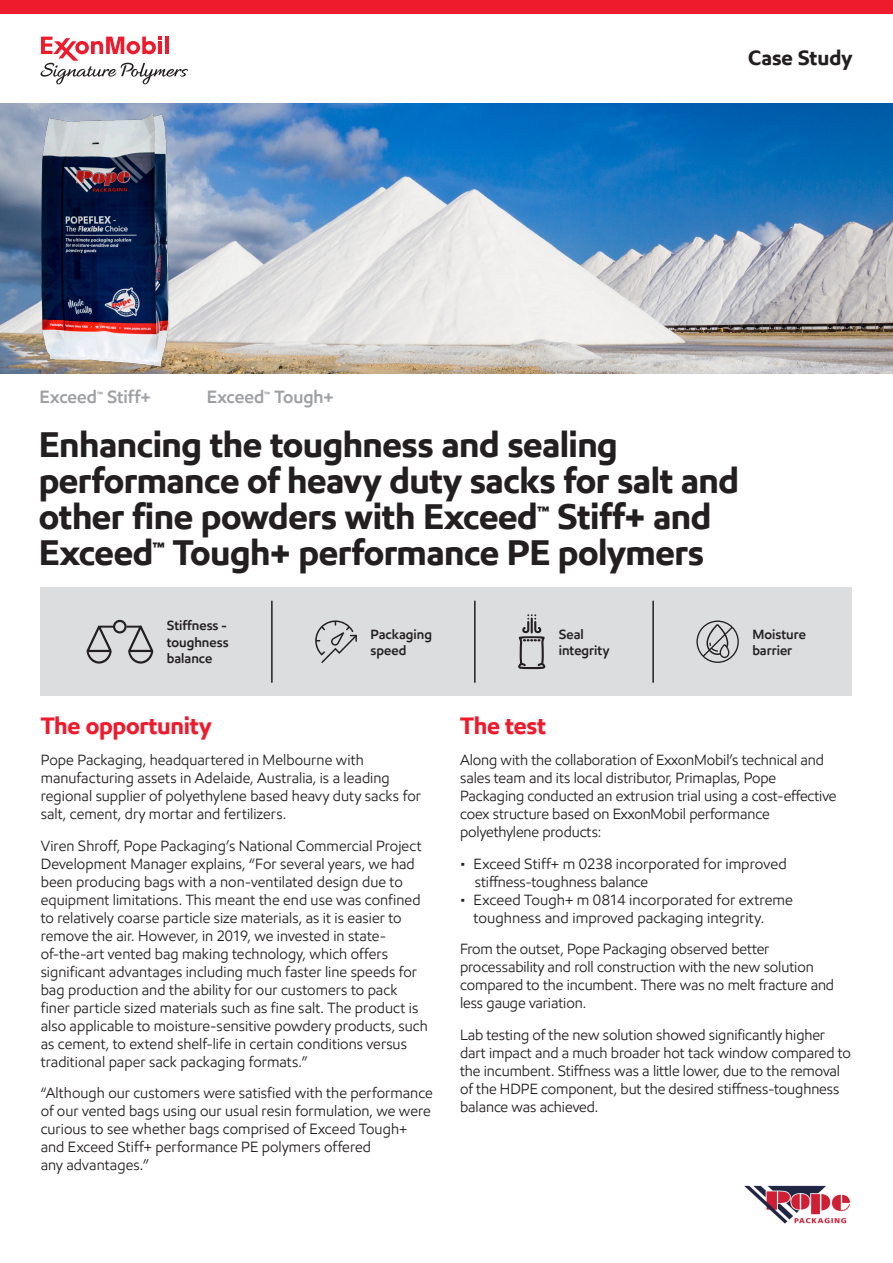
<style>
.page{position:relative;width:893px;height:1263px;background:#fff}
.page>*{position:absolute;margin:0;border:0;box-sizing:border-box;transform-origin:0 0}
.Headline{font:700 36px/36px "E Mprint";letter-spacing:-.015em;color:#231f20}
.Section_headline{font:700 24px "E Mprint";letter-spacing:-.01em;color:#ee1b2d}
.Asset_Identifier{font:700 21px "E Mprint";color:#231f20}
.Product_Brand_Eyebrow{font:600 18px "E Mprint";color:#9d9fa2}
.Section_headline-2{font:15px/18px "E Mprint";letter-spacing:.005em;color:#231f20}
.Body{font:15px/18px "E Mprint";letter-spacing:-.005em;color:#231f20}
.Benefit_Content{font:600 13.5px "E Mprint";color:#231f20}
</style>
<div class="page">
<div style="left:0;top:0;width:893px;height:14px;background:#ee1b2d"></div>
<svg style="left:40px;top:37px;width:148px;height:47px"></svg>
<div style="left:40px;top:588px;width:812px;height:108px;background:#dcdddf"></div>
<img style="left:0;top:104px;width:893px;height:270px">
<img style="left:744px;top:1185px;width:106px;height:39px">
<img style="left:29px;top:103px;width:147px;height:271px">
<hr style="left:652px;top:601px;width:2px;height:81px;background:#231f20">
<hr style="left:474px;top:601px;width:2px;height:81px;background:#231f20">
<hr style="left:271px;top:601px;width:2px;height:81px;background:#231f20">
<svg style="left:315px;top:620px;width:42px;height:43px"></svg>
<svg style="left:518px;top:614px;width:27px;height:55px"></svg>
<svg style="left:696px;top:620px;width:43px;height:43px"></svg>
<svg style="left:87px;top:620px;width:66px;height:44px"></svg>
<p class="Asset_Identifier" style="left:748px;top:45px;width:106px">Case Study</p>
<p class="Product_Brand_Eyebrow" style="left:40px;top:386px;width:113px">Exceed™ Stiff+</p>
<p class="Product_Brand_Eyebrow" style="left:207px;top:386px;width:129px">Exceed™ Tough+</p>
<p class="Headline" style="left:39px;top:427px;width:702px">Enhancing the toughness and sealing performance of heavy duty sacks for salt and other fine powders with Exceed™ Stiff+ and Exceed™ Tough+ performance PE polymers</p>
<p class="Benefit_Content" style="left:167px;top:617px;width:62px">Stiffness -</p>
<p class="Benefit_Content" style="left:167px;top:634px;width:63px">toughness</p>
<p class="Benefit_Content" style="left:167px;top:650px;width:47px">balance</p>
<p class="Benefit_Content" style="left:370px;top:625px;width:63px">Packaging</p>
<p class="Benefit_Content" style="left:370px;top:642px;width:37px">speed</p>
<p class="Benefit_Content" style="left:559px;top:625px;width:27px">Seal</p>
<p class="Benefit_Content" style="left:559px;top:642px;width:52px">integrity</p>
<p class="Benefit_Content" style="left:752px;top:625px;width:55px">Moisture</p>
<p class="Benefit_Content" style="left:752px;top:642px;width:41px">barrier</p>
<p class="Section_headline" style="left:41px;top:711px;width:172px">The opportunity</p>
<p class="Section_headline-2" style="left:41px;top:751px;width:382px">Pope Packaging, headquartered in Melbourne with manufacturing assets in Adelaide, Australia, is a leading regional supplier of polyethylene based heavy duty sacks for salt, cement, dry mortar and fertilizers.</p>
<p class="Section_headline-2" style="left:41px;top:837px;width:389px">Viren Shroff, Pope Packaging’s National Commercial Project Development Manager explains, “For several years, we had been producing bags with a non-ventilated design due to equipment limitations. This meant the end use was confined to relatively coarse particle size materials, as it is easier to remove the air. However, in 2019, we invested in state&shy;of-the-art vented bag making technology, which offers significant advantages including much faster line speeds for bag production and the ability for our customers to pack finer particle sized materials such as fine salt. The product is also applicable to moisture-sensitive powdery products, such as cement, to extend shelf-life in certain conditions versus traditional paper sack packaging formats.”</p>
<p class="Section_headline-2" style="left:41px;top:1084px;width:394px">“Although our customers were satisfied with the performance of our vented bags using our usual resin formulation, we were curious to see whether bags comprised of Exceed Tough+ and Exceed Stiff+ performance PE polymers offered</p>
<p class="Section_headline-2" style="left:41px;top:1156px;width:110px">any advantages.”</p>
<p class="Section_headline" style="left:460px;top:711px;width:87px">The test</p>
<p class="Body" style="left:460px;top:751px;width:365px">Along with the collaboration of ExxonMobil’s technical and sales team and its local distributor, Primaplas, Pope</p>
<p class="Body" style="left:460px;top:787px;width:378px">Packaging conducted an extrusion trial using a cost-effective coex structure based on ExxonMobil performance</p>
<p class="Body" style="left:460px;top:823px;width:143px">polyethylene products:</p>
<p class="Section_headline-2" style="left:460px;top:855px;width:328px">• Exceed Stiff+ m 0238 incorporated for improved</p>
<p class="Body" style="left:475px;top:873px;width:175px">stiffness-toughness balance</p>
<p class="Section_headline-2" style="left:474px;top:891px;width:321px;text-indent:-14px">• Exceed Tough+ m 0814 incorporated for extreme toughness and improved packaging integrity.</p>
<p class="Body" style="left:460px;top:940px;width:376px">From the outset, Pope Packaging observed better processability and roll construction with the new solution compared to the incumbent. There was no melt fracture and less gauge variation.</p>
<p class="Body" style="left:460px;top:1026px;width:392px">Lab testing of the new solution showed significantly higher dart impact and a much broader hot tack window compared to the incumbent. Stiffness was a little lower, due to the removal of the HDPE component, but the desired stiffness-toughness balance was achieved.</p>
</div>
